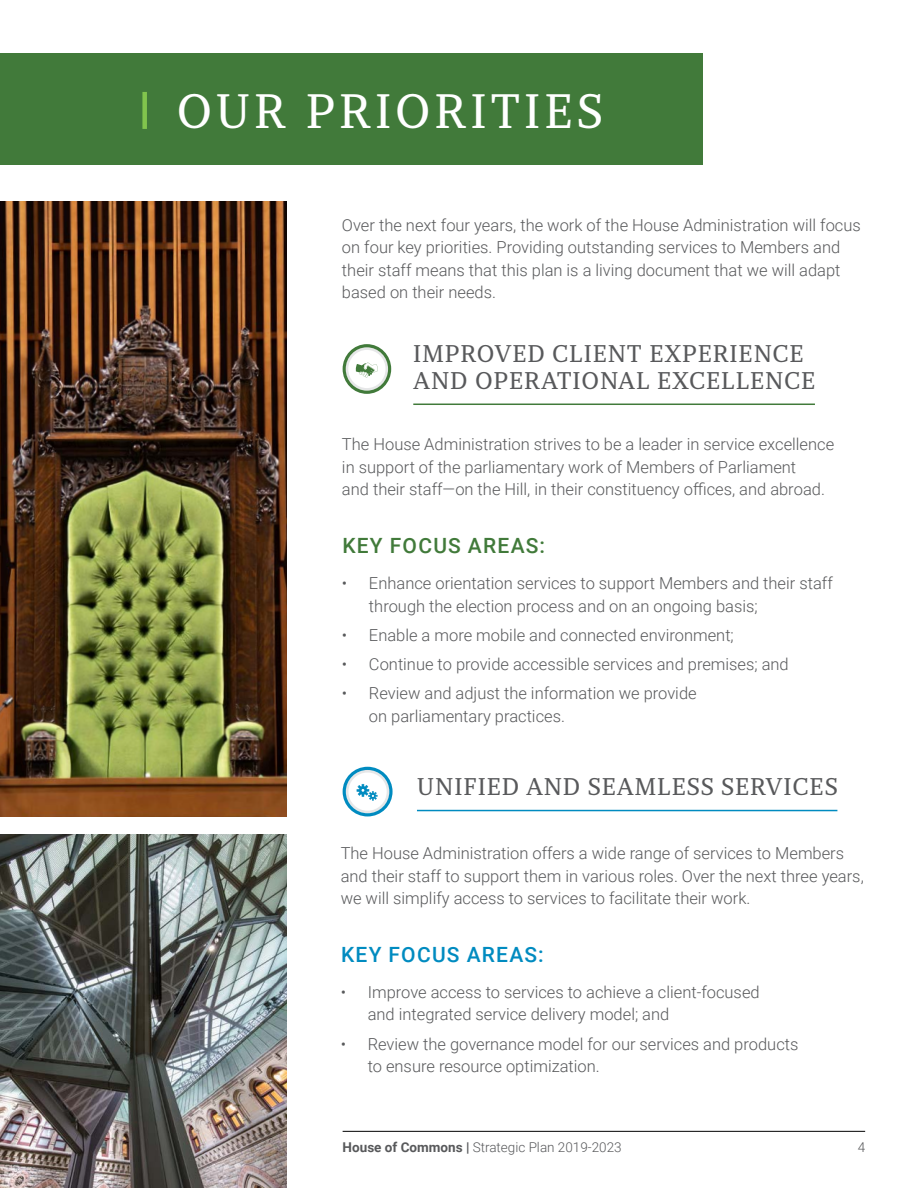
<style>
.page{position:relative;width:918px;height:1188px;background:#fff}
.page>*{position:absolute;margin:0;border:0;box-sizing:border-box;transform-origin:0 0}
.t1{font:500 45px "Recia";letter-spacing:.085em;color:#fff}
.H3_Recia{font:500 22.5px "Recia";letter-spacing:.035em;color:#58595b}
.Key_focus{font:500 21px "Roboto";letter-spacing:.06em;color:#417a3a}
.Key_focus-2{font:500 21px "Roboto";letter-spacing:.06em;color:#008bc0}
.Text{font:300 16.5px/22.5px "Roboto";color:#58595b}
.t2{font:300 13.5px "Roboto";color:#58595b}
.s1{font-weight:700}
.s2{font-weight:900}
</style>
<div class="page">
<hr style="left:343px;top:1131px;width:522px;height:1px;background:#000">
<img style="left:1px;top:202px;width:286px;height:614px">
<div style="left:0;top:53px;width:703px;height:111px;background:#417a3a"></div>
<div style="left:142px;top:92px;width:5px;height:37px;background:#81c44d"></div>
<svg style="left:343px;top:344px;width:48px;height:50px"></svg>
<hr style="left:413px;top:404px;width:402px;height:1px;background:#417a3a">
<svg style="left:343px;top:767px;width:50px;height:49px"></svg>
<hr style="left:417px;top:810px;width:420px;height:1px;background:#008bc0">
<img style="left:1px;top:835px;width:286px;height:353px">
<h2 class="t1" style="left:177px;top:82px;width:428px">OUR PRIORITIES</h2>
<p class="Text" style="left:342px;top:213px;width:520px">Over the next four years, the work of the House Administration will focus on four key priorities. Providing outstanding services to Members and their staff means that this plan is a living document that we will adapt based on their needs.</p>
<h3 class="H3_Recia" style="left:413px;top:339px;width:392px">IMPROVED CLIENT EXPERIENCE</h3>
<h3 class="H3_Recia" style="left:413px;top:366px;width:404px">AND OPERATIONAL EXCELLENCE</h3>
<p class="Text" style="left:342px;top:433px;width:494px">The House Administration strives to be a leader in service excellence in support of the parliamentary work of Members of Parliament<br>and their staff—on the Hill, in their constituency offices, and abroad.</p>
<p class="Key_focus" style="left:342px;top:531px;width:204px">KEY FOCUS AREAS:</p>
<p class="Text" style="left:369px;top:571px;width:465px;text-indent:-27px">• Enhance orientation services to support Members and their staff through the election process and on an ongoing basis;</p>
<p class="Text" style="left:342px;top:623px;width:393px">• Enable a more mobile and connected environment;</p>
<p class="Text" style="left:342px;top:652px;width:448px">• Continue to provide accessible services and premises; and</p>
<p class="Text" style="left:369px;top:682px;width:329px;text-indent:-27px">• Review and adjust the information we provide on parliamentary practices.</p>
<h3 class="H3_Recia" style="left:417px;top:772px;width:422px">UNIFIED AND SEAMLESS SERVICES</h3>
<p class="Text" style="left:341px;top:841px;width:525px">The House Administration offers a wide range of services to Members and their staff to support them in various roles. Over the next three years, we will simplify access to services to facilitate their work.</p>
<p class="Key_focus-2" style="left:341px;top:940px;width:204px">KEY FOCUS AREAS:</p>
<p class="Text" style="left:368px;top:980px;width:394px;text-indent:-27px">• Improve access to services to achieve a client-focused and integrated service delivery model; and</p>
<p class="Text" style="left:368px;top:1032px;width:432px;text-indent:-27px">• Review the governance model for our services and products to ensure resource optimization.</p>
<p class="t2" style="left:343px;top:1138px;width:281px"><span class="s1">House of Commons</span> <span class="s2">|</span> Strategic Plan 2019-2023</p>
<p class="t2" style="left:858px;top:1138px;width:9px">4</p>
</div>
